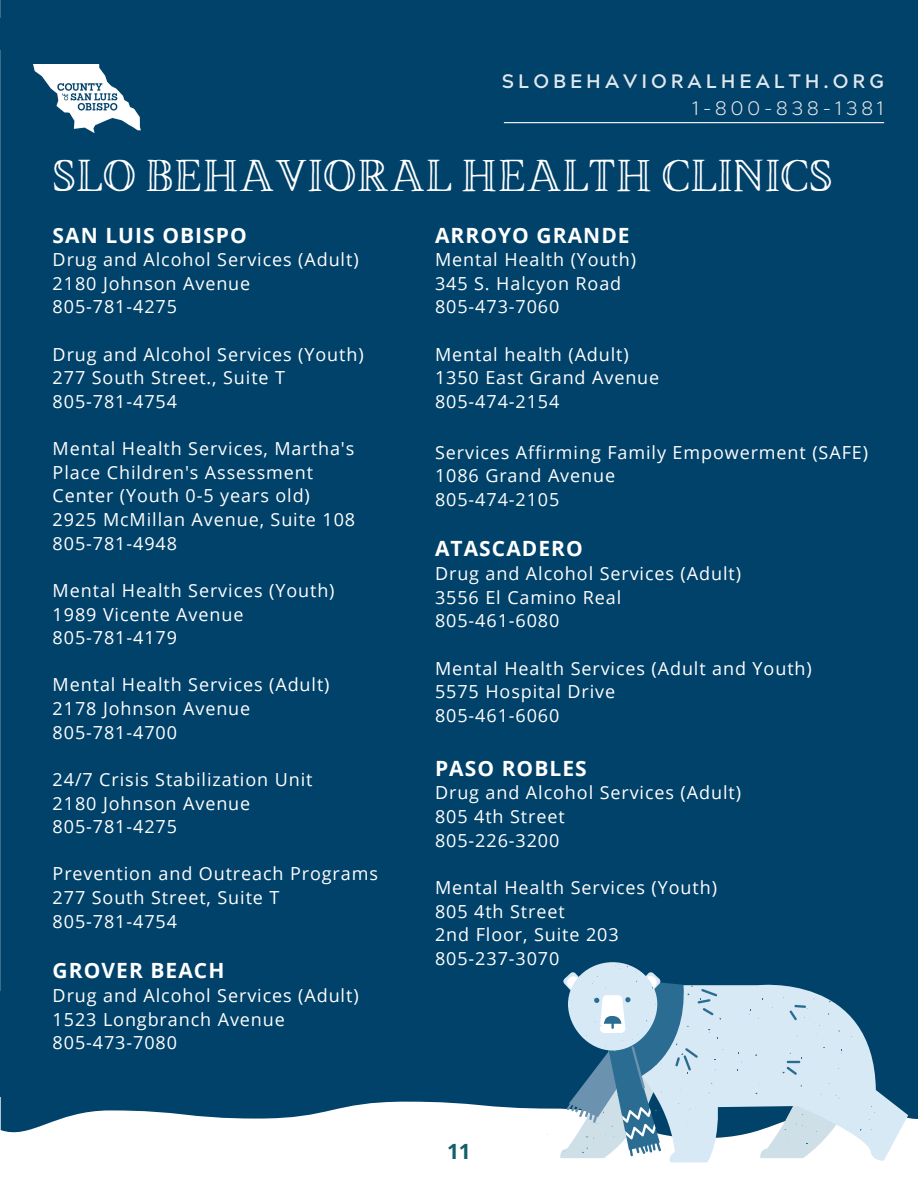
<style>
.page{position:relative;width:918px;height:1188px;background:#fff}
.page>*{position:absolute;margin:0;border:0;box-sizing:border-box;transform-origin:0 0}
.t1{font:45px "Brixton TC Outline";color:#fff}
.t2{font:700 21px "Open Sans";letter-spacing:.05em;color:#fff}
.t3{font:700 21px "Open Sans";color:#145f69}
.t4{font:700 19.5px "Acherus Grotesque";letter-spacing:.2em;color:#d8e9f6}
.t5{font:300 19.5px "Acherus Grotesque";letter-spacing:.2em;color:#d8e9f6}
.t6{font:18px/23.7px "Open Sans";letter-spacing:.05em;color:#fff}
</style>
<div class="page">
<div style="left:0;top:0;width:918px;height:1133px;background:#01426a"></div>
<div style="left:0;top:18px;width:918px;height:32px;background:#01426a"></div>
<img style="left:34px;top:65px;width:107px;height:67px">
<hr style="left:504px;top:122px;width:380px;height:1px;background:#fff">
<div style="left:0;top:991px;width:918px;height:106px;background:#01426a"></div>
<svg style="left:670px;top:972px;width:238px;height:190px;fill:#d8e9f6"></svg>
<svg style="left:749px;top:1009px;width:2px;height:6px"></svg>
<svg style="left:779px;top:997px;width:41px;height:29px"></svg>
<svg style="left:868px;top:1106px;width:7px;height:14px"></svg>
<svg style="left:749px;top:1044px;width:113px;height:114px;background:#ccdeeb"></svg>
<svg style="left:559px;top:962px;width:165px;height:196px;background:#92b3c8"></svg>
<p class="t4" style="left:502px;top:73px;width:384px">SLOBEHAVIORALHEALTH.ORG</p>
<p class="t5" style="left:692px;top:100px;width:194px">1-800-838-1381</p>
<h1 class="t1" style="left:53px;top:160px;width:782px">SLO BEHAVIORAL HEALTH CLINICS</h1>
<p class="t2" style="left:53px;top:220px;width:196px">SAN LUIS OBISPO</p>
<p class="t6" style="left:53px;top:247px;width:307px">Drug and Alcohol Services (Adult)<br>2180 Johnson Avenue<br>805-781-4275</p>
<p class="t6" style="left:53px;top:342px;width:313px">Drug and Alcohol Services (Youth)<br>277 South Street., Suite T<br>805-781-4754</p>
<p class="t6" style="left:53px;top:436px;width:304px">Mental Health Services, Martha's<br>Place Children's Assessment<br>Center (Youth 0-5 years old)<br>2925 McMillan Avenue, Suite 108<br>805-781-4948</p>
<p class="t6" style="left:53px;top:578px;width:283px">Mental Health Services (Youth)<br>1989 Vicente Avenue<br>805-781-4179</p>
<p class="t6" style="left:53px;top:673px;width:278px">Mental Health Services (Adult)<br>2178 Johnson Avenue<br>805-781-4700</p>
<p class="t6" style="left:53px;top:767px;width:261px">24/7 Crisis Stabilization Unit<br>2180 Johnson Avenue<br>805-781-4275</p>
<p class="t6" style="left:53px;top:862px;width:327px">Prevention and Outreach Programs<br>277 South Street, Suite T<br>805-781-4754</p>
<p class="t2" style="left:53px;top:956px;width:173px">GROVER BEACH</p>
<p class="t6" style="left:53px;top:983px;width:307px">Drug and Alcohol Services (Adult)<br>1523 Longbranch Avenue<br>805-473-7080</p>
<p class="t2" style="left:435px;top:220px;width:196px">ARROYO GRANDE</p>
<p class="t6" style="left:435px;top:247px;width:203px">Mental Health (Youth)<br>345 S. Halcyon Road<br>805-473-7060</p>
<p class="t6" style="left:435px;top:342px;width:226px">Mental health (Adult)<br>1350 East Grand Avenue<br>805-474-2154</p>
<p class="t6" style="left:435px;top:440px;width:435px">Services Affirming Family Empowerment (SAFE)<br>1086 Grand Avenue<br>805-474-2105</p>
<p class="t2" style="left:435px;top:534px;width:149px">ATASCADERO</p>
<p class="t6" style="left:435px;top:561px;width:307px">Drug and Alcohol Services (Adult)<br>3556 El Camino Real<br>805-461-6080</p>
<p class="t6" style="left:435px;top:656px;width:378px">Mental Health Services (Adult and Youth)<br>5575 Hospital Drive<br>805-461-6060</p>
<p class="t2" style="left:435px;top:753px;width:153px">PASO ROBLES</p>
<p class="t6" style="left:435px;top:781px;width:307px">Drug and Alcohol Services (Adult)<br>805 4th Street<br>805-226-3200</p>
<p class="t6" style="left:435px;top:875px;width:283px">Mental Health Services (Youth)<br>805 4th Street<br>2nd Floor, Suite 203<br>805-237-3070</p>
<p class="t3" style="left:447px;top:1136px;width:25px">11</p>
</div>
